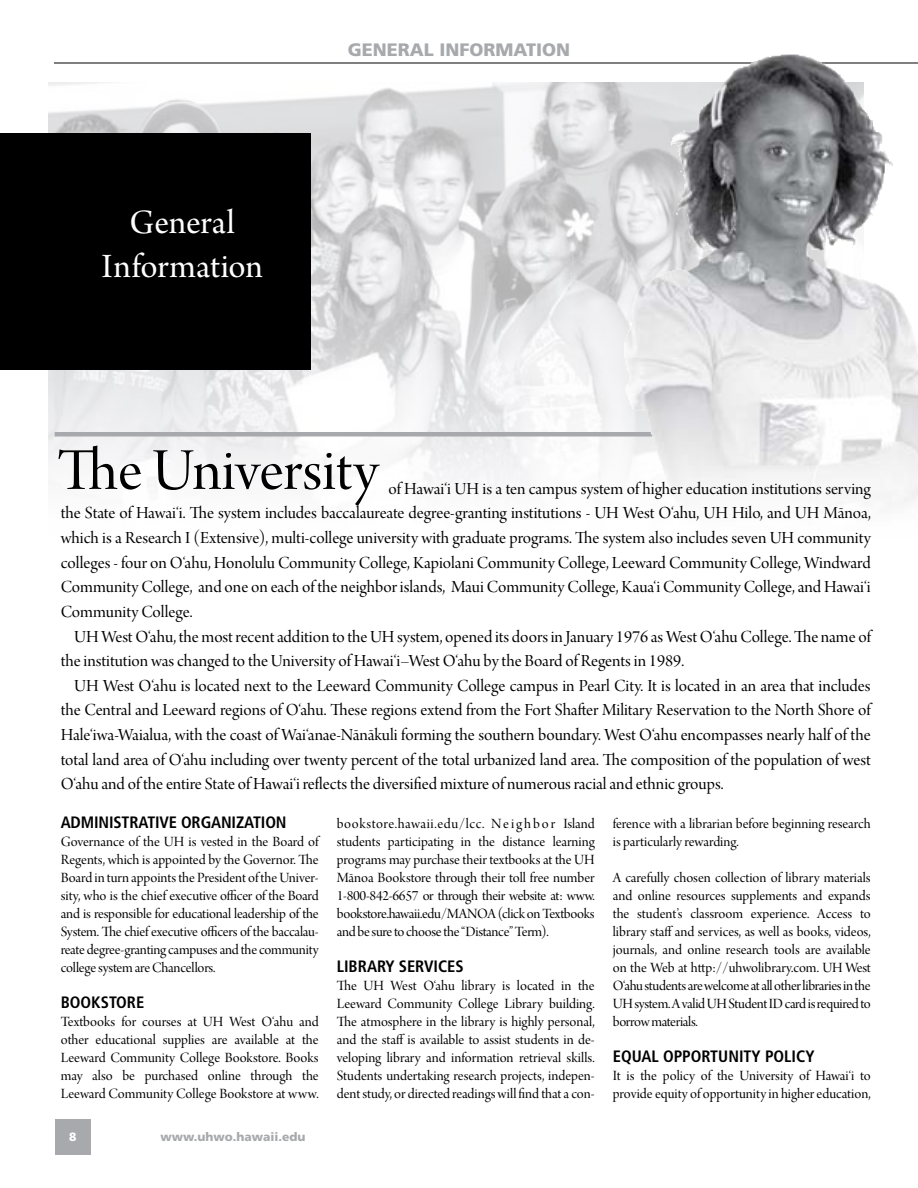
<style>
.page{position:relative;width:918px;height:1188px;background:#fff}
.page>*{position:absolute;margin:0;border:0;box-sizing:border-box;transform-origin:0 0}
.t1{font:63px "Arno Pro Display";color:#000}
.t2{font:36px/43.2px "Arno Pro Subhead";color:#fff;text-align:center}
.t3{font:18px/24.6px "Arno Pro Display";color:#000;text-align:justify}
.t4{font:900 18px "Frutiger LT Std";color:#a7a9ac}
.t5{font:700 condensed 16.5px "Frutiger LT Std";letter-spacing:-.01em;color:#000}
.t6{font:15px/18px "Arno Pro Display";letter-spacing:-.005em;color:#000;text-align:justify}
.t7{font:900 12px "Frutiger LT Std";color:#a7a9ac}
.t8{font:900 12px "Frutiger LT Std";color:#fff}
</style>
<div class="page">
<div style="left:56px;top:1119px;width:36px;height:36px;background:#a7a9ac"></div>
<hr style="left:54px;top:63px;width:864px;height:1px;background:#000">
<img style="left:48px;top:83px;width:816px;height:403px">
<hr style="left:55px;top:432px;width:807px;height:4px;background:#a7a9ac">
<div style="left:0;top:134px;width:310px;height:236px;background:#000"></div>
<img style="left:624px;top:55px;width:157px;height:438px">
<h2 class="t2" style="left:102px;top:203px;width:163px">General<br>Information</h2>
<p class="t4" style="left:348px;top:39px;width:224px">GENERAL INFORMATION</p>
<h1 class="t1" style="left:57px;top:436px;width:322px">The University</h1>
<p class="t3" style="left:61px;top:477px;width:812px;text-indent:328px">of Hawai‘i UH is a ten campus system of higher education institutions serving the State of Hawai‘i. The system includes baccalaureate degree-granting institutions - UH West O‘ahu, UH Hilo, and UH Mānoa, which is a Research I (Extensive), multi-college university with graduate programs. The system also includes seven UH community colleges - four on O‘ahu, Honolulu Community College, Kapiolani Community College, Leeward Community College, Windward Community College, and one on each of the neighbor islands, Maui Community College, Kaua‘i Community College, and Hawai‘i Community College.</p>
<p class="t3" style="left:61px;top:625px;width:812px;text-indent:14px">UH West O‘ahu, the most recent addition to the UH system, opened its doors in January 1976 as West O‘ahu College. The name of the institution was changed to the University of Hawai‘i–West O‘ahu by the Board of Regents in 1989.</p>
<p class="t3" style="left:61px;top:674px;width:812px;text-indent:14px">UH West O‘ahu is located next to the Leeward Community College campus in Pearl City. It is located in an area that includes the Central and Leeward regions of O‘ahu. These regions extend from the Fort Shafter Military Reservation to the North Shore of Hale‘iwa-Waialua, with the coast of Wai‘anae-Nānākuli forming the southern boundary. West O‘ahu encompasses nearly half of the total land area of O‘ahu including over twenty percent of the total urbanized land area. The composition of the population of west O‘ahu and of the entire State of Hawai‘i reflects the diversified mixture of numerous racial and ethnic groups.</p>
<p class="t5" style="left:61px;top:812px;width:227px">ADMINISTRATIVE ORGANIZATION</p>
<p class="t6" style="left:61px;top:834px;width:260px">Governance of the UH is vested in the Board of Regents, which is appointed by the Governor. The Board in turn appoints the President of the Univer&shy;sity, who is the chief executive officer of the Board and is responsible for educational leadership of the System. The chief executive officers of the baccalau&shy;reate degree-granting campuses and the community college system are Chancellors.</p>
<p class="t5" style="left:61px;top:992px;width:85px">BOOKSTORE</p>
<p class="t6" style="left:61px;top:1014px;width:260px">Textbooks for courses at UH West O‘ahu and other educational supplies are available at the Leeward Community College Bookstore. Books may also be purchased online through the Leeward Community College Bookstore at www.</p>
<p class="t8" style="left:69px;top:1130px;width:9px">8</p>
<p class="t7" style="left:160px;top:1130px;width:147px">www.uhwo.hawaii.edu</p>
<p class="t6" style="left:337px;top:816px;width:260px">bookstore.hawaii.edu/lcc. Neighbor Island students participating in the distance learning programs may purchase their textbooks at the UH Mānoa Bookstore through their toll free number 1-800-842-6657 or through their website at: www. bookstore.hawaii.edu/MANOA (click on Textbooks and be sure to choose the “Distance” Term).</p>
<p class="t5" style="left:337px;top:956px;width:129px">LIBRARY SERVICES</p>
<p class="t6" style="left:337px;top:978px;width:260px">The UH West O‘ahu library is located in the Leeward Community College Library building.<br>The atmosphere in the library is highly personal, and the staff is available to assist students in de&shy;veloping library and information retrieval skills.<br>Students undertaking research projects, indepen&shy;dent study, or directed readings will find that a con-</p>
<p class="t6" style="left:613px;top:816px;width:259px">ference with a librarian before beginning research is particularly rewarding.</p>
<p class="t6" style="left:613px;top:870px;width:260px">A carefully chosen collection of library materials and online resources supplements and expands the student’s classroom experience. Access to library staff and services, as well as books, videos, journals, and online research tools are available on the Web at http://uhwolibrary.com. UH West O‘ahu students are welcome at all other libraries in the UH system. A valid UH Student ID card is required to borrow materials.</p>
<p class="t5" style="left:613px;top:1046px;width:29px">EQUAL</p>
<p class="t5" style="left:663px;top:1046px;width:21px">OPPORTUNITY</p>
<p class="t5" style="left:765px;top:1046px;width:18px">POLICY</p>
<p class="t6" style="left:613px;top:1068px;width:260px">It is the policy of the University of Hawai‘i to provide equity of opportunity in higher education,</p>
</div>
